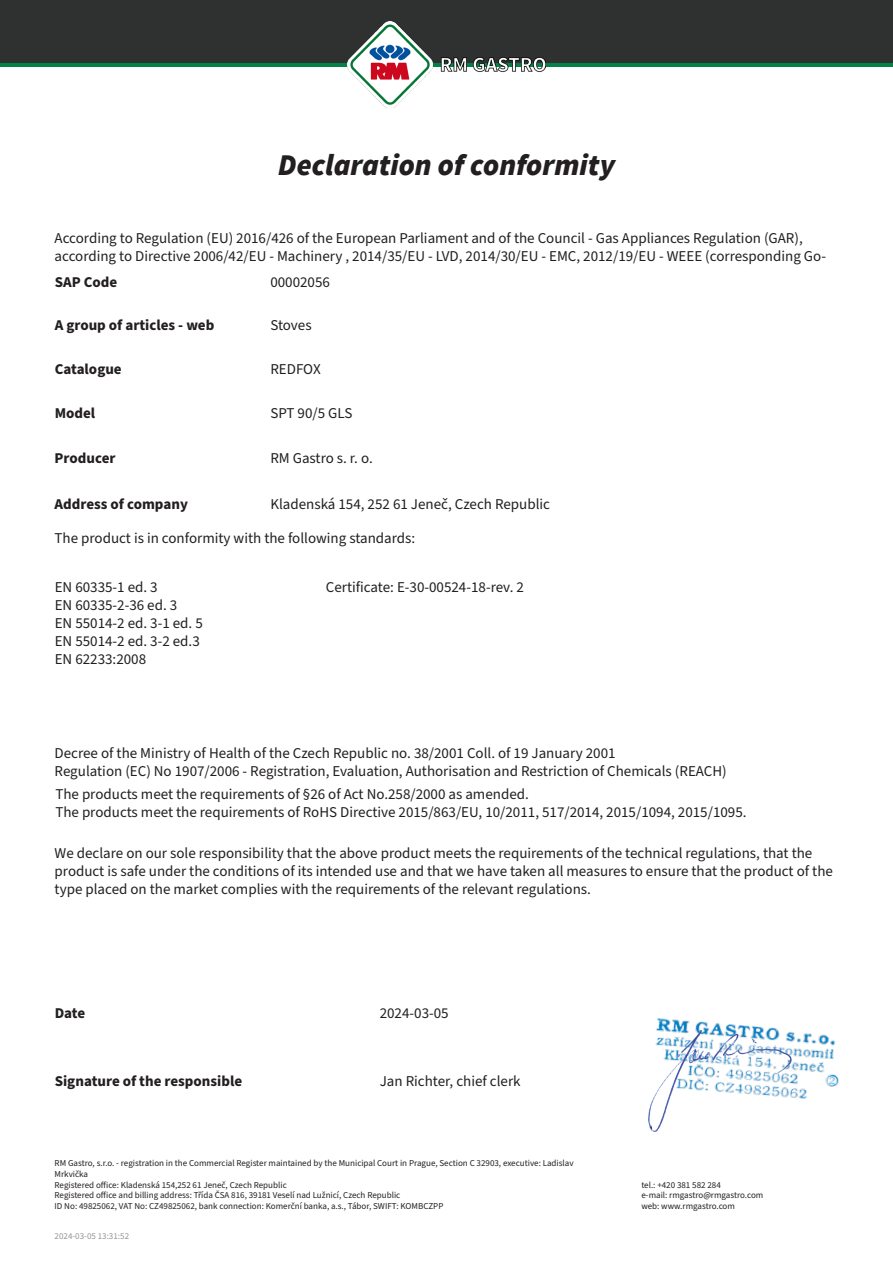
<style>
.page{position:relative;width:893px;height:1263px;background:#fff}
.page>*{position:absolute;margin:0;border:0;box-sizing:border-box;transform-origin:0 0}
.t1{font:italic 900 30px "Source Sans Pro";color:#231f20}
.t2{font:15px/18px "Source Sans Pro";color:#231f20}
.t3{font:700 15px "Source Sans Pro";color:#231f20}
.t4{font:9px/10.8px "Source Sans Pro";color:#231f20}
.t5{font:9px "Source Sans Pro";color:#939598}
</style>
<div class="page">
<svg style="left:0;top:62px;width:893px;height:5px;background:#0c7142"></svg>
<div style="left:0;top:0;width:893px;height:62px;background:#2f3131"></div>
<img style="left:348px;top:22px;width:197px;height:85px">
<img style="left:657px;top:1018px;width:182px;height:81px">
<img style="left:648px;top:1026px;width:150px;height:106px">
<p class="t1" style="left:278px;top:144px;width:339px">Declaration of conformity</p>
<p class="t2" style="left:55px;top:229px;width:773px">According to Regulation (EU) 2016/426 of the European Parliament and of the Council - Gas Appliances Regulation (GAR), according to Directive 2006/42/EU - Machinery , 2014/35/EU - LVD, 2014/30/EU - EMC, 2012/19/EU - WEEE (corresponding Go-</p>
<p class="t3" style="left:55px;top:272px;width:64px">SAP Code</p>
<p class="t2" style="left:270px;top:273px;width:61px">00002056</p>
<p class="t3" style="left:55px;top:314px;width:161px">A group of articles - web</p>
<p class="t3" style="left:55px;top:359px;width:69px">Catalogue</p>
<p class="t3" style="left:55px;top:403px;width:42px">Model</p>
<p class="t3" style="left:55px;top:448px;width:62px">Producer</p>
<p class="t3" style="left:55px;top:493px;width:135px">Address of company</p>
<p class="t2" style="left:55px;top:530px;width:362px">The product is in conformity with the following standards:</p>
<p class="t2" style="left:270px;top:316px;width:43px">Stoves</p>
<p class="t2" style="left:270px;top:360px;width:52px">REDFOX</p>
<p class="t2" style="left:270px;top:405px;width:84px">SPT 90/5 GLS</p>
<p class="t2" style="left:270px;top:450px;width:104px">RM Gastro s. r. o.</p>
<p class="t2" style="left:270px;top:495px;width:281px">Kladenská 154, 252 61 Jeneč, Czech Republic</p>
<p class="t2" style="left:55px;top:578px;width:150px">EN 60335-1 ed. 3<br>EN 60335-2-36 ed. 3<br>EN 55014-2 ed. 3-1 ed. 5<br>EN 55014-2 ed. 3-2 ed.3<br>EN 62233:2008</p>
<p class="t2" style="left:326px;top:578px;width:200px">Certificate: E-30-00524-18-rev. 2</p>
<p class="t2" style="left:55px;top:745px;width:674px">Decree of the Ministry of Health of the Czech Republic no. 38/2001 Coll. of 19 January 2001<br>Regulation (EC) No 1907/2006 - Registration, Evaluation, Authorisation and Restriction of Chemicals (REACH)</p>
<p class="t2" style="left:55px;top:786px;width:693px">The products meet the requirements of §26 of Act No.258/2000 as amended.<br>The products meet the requirements of RoHS Directive 2015/863/EU, 10/2011, 517/2014, 2015/1094, 2015/1095.</p>
<p class="t2" style="left:55px;top:844px;width:780px">We declare on our sole responsibility that the above product meets the requirements of the technical regulations, that the product is safe under the conditions of its intended use and that we have taken all measures to ensure that the product of the type placed on the market complies with the requirements of the relevant regulations.</p>
<p class="t3" style="left:55px;top:1003px;width:32px">Date</p>
<p class="t2" style="left:380px;top:1004px;width:70px">2024-03-05</p>
<p class="t3" style="left:55px;top:1071px;width:189px">Signature of the responsible</p>
<p class="t2" style="left:380px;top:1073px;width:142px">Jan Richter, chief clerk</p>
<p class="t4" style="left:55px;top:1158px;width:521px">RM Gastro, s.r.o. - registration in the Commercial Register maintained by the Municipal Court in Prague, Section C 32903, executive: Ladislav Mrkvička<br>Registered office: Kladenská 154,252 61 Jeneč, Czech Republic<br>Registered office and billing address: Třída ČSA 816, 39181 Veselí nad Lužnicí, Czech Republic<br>ID No: 49825062, VAT No: CZ49825062, bank connection: Komerční banka, a.s., Tábor, SWIFT: KOMBCZPP</p>
<p class="t5" style="left:55px;top:1230px;width:76px">2024-03-05 13:31:52</p>
<p class="t4" style="left:641px;top:1179px;width:124px">tel.: +420 381 582 284<br>e-mail: rmgastro@rmgastro.com web: www.rmgastro.com</p>
</div>
